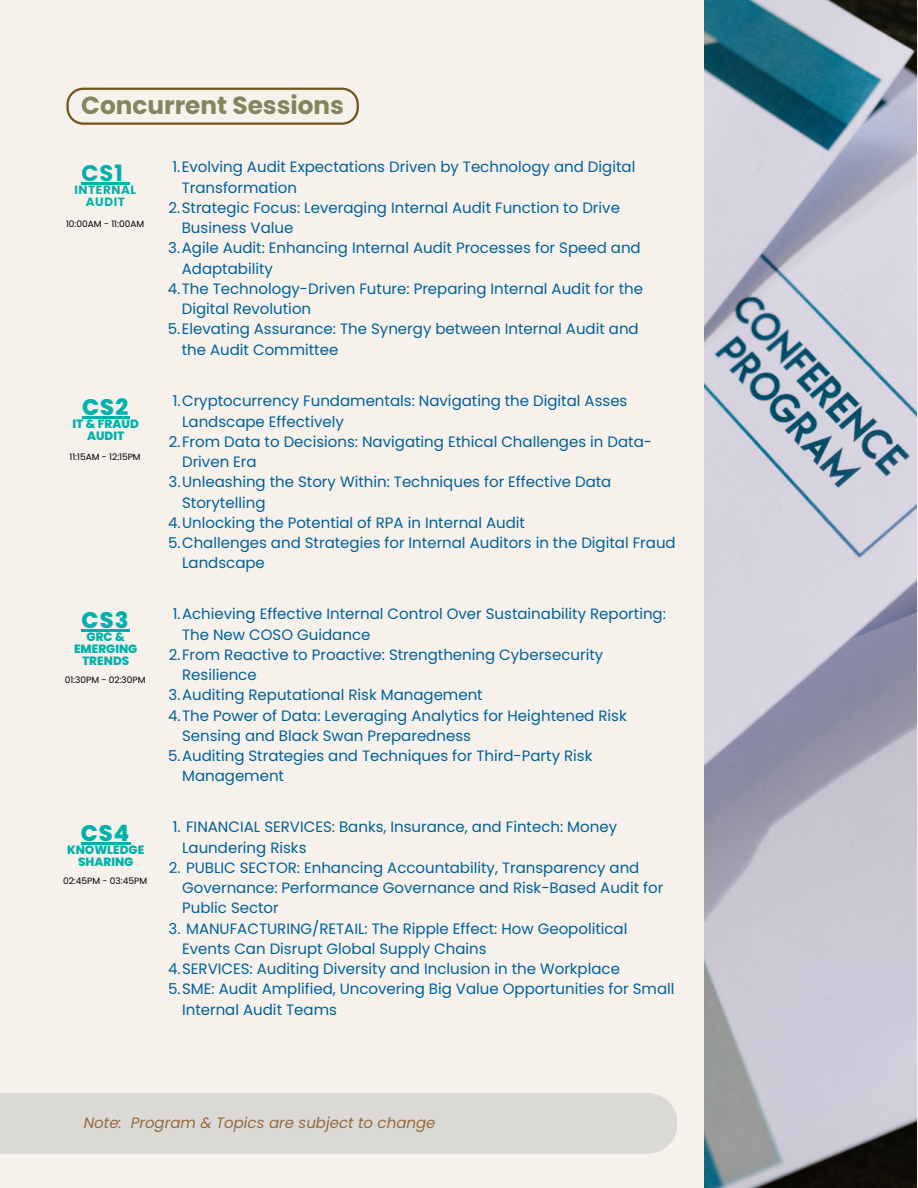
<style>
.page{position:relative;width:918px;height:1188px;background:#f6f1eb}
.page>*{position:absolute;margin:0;border:0;box-sizing:border-box;transform-origin:0 0}
.t1{font:700 24.75px "Poppins";color:#81865e}
.t2{font:800 22.5px "Poppins";letter-spacing:.05em;color:#00b0ab}
.t3{font:700 22.5px "Poppins";color:#00b0ab}
.t4{font:15px/20.2px "Poppins";color:#006198}
.t5{font:italic 15px "Poppins";color:#96693c}
.t6{font:800 12px/12px "Poppins";color:#00b0ab;text-align:center}
.t7{font:700 12px/12px "Poppins";letter-spacing:.05em;color:#00b0ab;text-align:center}
.t8{font:9px "Poppins";color:#000}
</style>
<div class="page">
<img style="left:704px;top:0;width:213px;height:1188px">
<div style="left:0;top:1093px;width:677px;height:61px;background:#dbd9d6"></div>
<svg style="left:66px;top:88px;width:293px;height:37px"></svg>
<hr style="left:81px;top:183px;width:43px;height:2px;background:#00b0ab">
<svg style="left:124px;top:183px;width:6px;height:2px"></svg>
<hr style="left:82px;top:417px;width:47px;height:2px;background:#00b0ab">
<hr style="left:82px;top:630px;width:48px;height:2px;background:#00b0ab">
<hr style="left:81px;top:843px;width:50px;height:2px;background:#00b0ab">
<p class="t1" style="left:81px;top:88px;width:264px">Concurrent Sessions</p>
<p class="t3" style="left:81px;top:157px;width:43px">CS1</p>
<p class="t7" style="left:75px;top:184px;width:63px">INTERNAL<br>AUDIT</p>
<p class="t8" style="left:66px;top:218px;width:80px">10:00AM - 11:00AM</p>
<p class="t2" style="left:82px;top:391px;width:48px">CS2</p>
<p class="t6" style="left:72px;top:418px;width:68px">IT &amp; FRAUD<br>AUDIT</p>
<p class="t8" style="left:69px;top:451px;width:73px">11:15AM - 12:15PM</p>
<p class="t2" style="left:82px;top:604px;width:48px">CS3</p>
<p class="t6" style="left:74px;top:631px;width:65px">GRC &amp;<br>EMERGING<br>TRENDS</p>
<p class="t8" style="left:65px;top:673px;width:82px">01:30PM - 02:30PM</p>
<p class="t2" style="left:81px;top:817px;width:50px">CS4</p>
<p class="t6" style="left:67px;top:844px;width:79px">KNOWLEDGE<br>SHARING</p>
<p class="t8" style="left:63px;top:874px;width:85px">02:45PM - 03:45PM</p>
<p class="t4" style="left:182px;top:157px;width:455px;text-indent:-9px">1.Evolving Audit Expectations Driven by Technology and Digital<br>Transformation</p>
<p class="t4" style="left:182px;top:198px;width:440px;text-indent:-13px">2.Strategic Focus: Leveraging Internal Audit Function to Drive<br>Business Value</p>
<p class="t4" style="left:182px;top:238px;width:461px;text-indent:-13px">3.Agile Audit: Enhancing Internal Audit Processes for Speed and<br>Adaptability</p>
<p class="t4" style="left:182px;top:279px;width:463px;text-indent:-14px">4.The Technology-Driven Future: Preparing Internal Audit for the<br>Digital Revolution</p>
<p class="t4" style="left:182px;top:319px;width:458px;text-indent:-14px">5.Elevating Assurance: The Synergy between Internal Audit and the Audit Committee</p>
<p class="t4" style="left:182px;top:391px;width:447px;text-indent:-9px">1.Cryptocurrency Fundamentals: Navigating the Digital Asses<br>Landscape Effectively</p>
<p class="t4" style="left:182px;top:432px;width:472px;text-indent:-13px">2.From Data to Decisions: Navigating Ethical Challenges in Data-<br>Driven Era</p>
<p class="t4" style="left:182px;top:472px;width:431px;text-indent:-13px">3.Unleashing the Story Within: Techniques for Effective Data<br>Storytelling</p>
<p class="t4" style="left:168px;top:513px;width:359px">4.Unlocking the Potential of RPA in Internal Audit</p>
<p class="t4" style="left:182px;top:533px;width:495px;text-indent:-14px">5.Challenges and Strategies for Internal Auditors in the Digital Fraud<br>Landscape</p>
<p class="t4" style="left:182px;top:604px;width:485px;text-indent:-9px">1.Achieving Effective Internal Control Over Sustainability Reporting:<br>The New COSO Guidance</p>
<p class="t4" style="left:182px;top:645px;width:423px;text-indent:-13px">2.From Reactive to Proactive: Strengthening Cybersecurity<br>Resilience</p>
<p class="t4" style="left:169px;top:685px;width:316px">3.Auditing Reputational Risk Management</p>
<p class="t4" style="left:182px;top:705px;width:446px;text-indent:-14px">4.The Power of Data: Leveraging Analytics for Heightened Risk<br>Sensing and Black Swan Preparedness</p>
<p class="t4" style="left:182px;top:746px;width:412px;text-indent:-14px">5.Auditing Strategies and Techniques for Third-Party Risk<br>Management</p>
<p class="t4" style="left:182px;top:817px;width:437px;text-indent:-9px">1. FINANCIAL SERVICES: Banks, Insurance, and Fintech: Money<br>Laundering Risks</p>
<p class="t4" style="left:182px;top:858px;width:483px;text-indent:-13px">2. PUBLIC SECTOR: Enhancing Accountability, Transparency and<br>Governance: Performance Governance and Risk-Based Audit for<br>Public Sector</p>
<p class="t4" style="left:182px;top:918px;width:447px;text-indent:-13px">3. MANUFACTURING/RETAIL: The Ripple Effect: How Geopolitical<br>Events Can Disrupt Global Supply Chains</p>
<p class="t4" style="left:168px;top:959px;width:453px">4.SERVICES: Auditing Diversity and Inclusion in the Workplace</p>
<p class="t4" style="left:182px;top:979px;width:494px;text-indent:-14px">5.SME: Audit Amplified, Uncovering Big Value Opportunities for Small<br>Internal Audit Teams</p>
<p class="t5" style="left:84px;top:1112px;width:353px">Note: Program &amp; Topics are subject to change</p>
</div>
